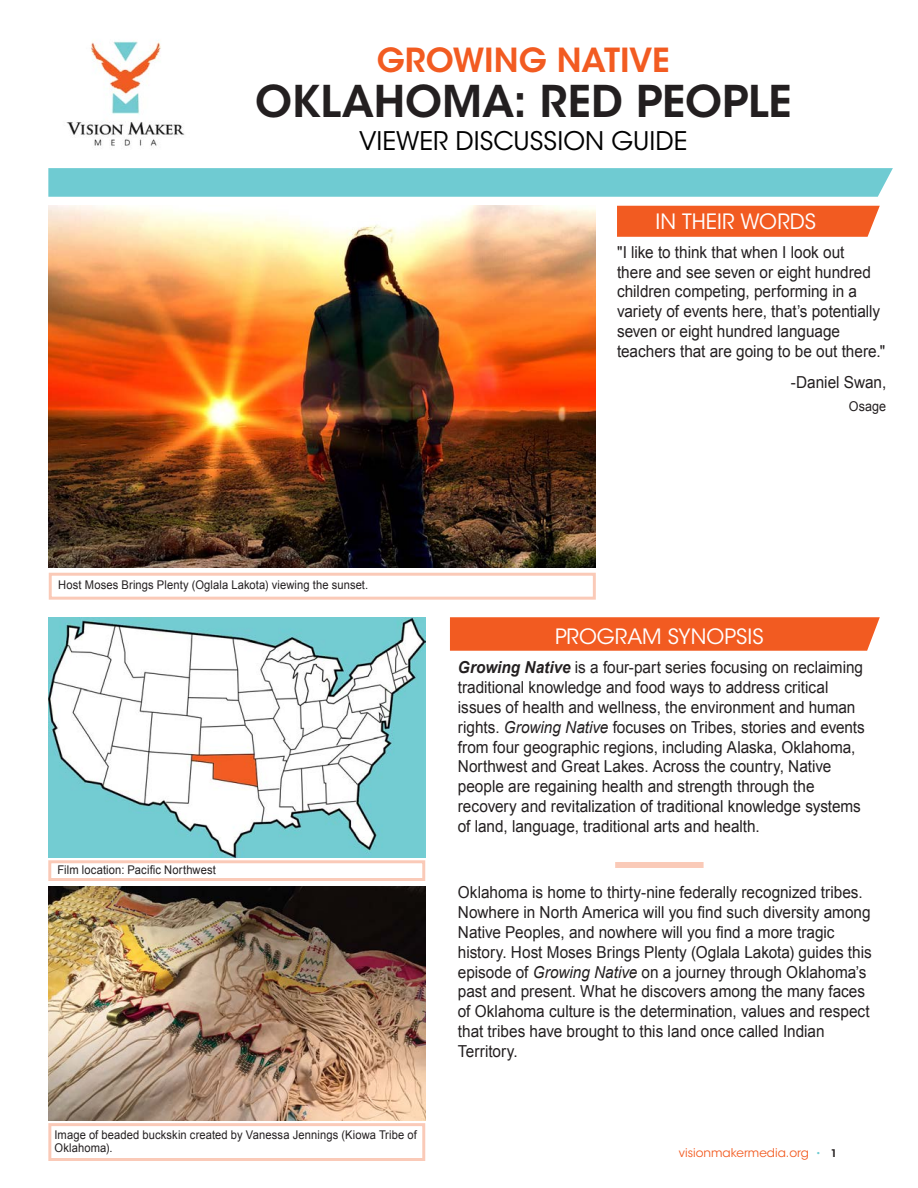
<style>
.page{position:relative;width:918px;height:1188px;background:#fff}
.page>*{position:absolute;margin:0;border:0;box-sizing:border-box;transform-origin:0 0}
.photo_captions{font:600 43.5px "ITC Avant Garde Std";letter-spacing:-.005em;color:#231f20}
.photo_captions-2{font:600 33px "ITC Avant Garde Std";letter-spacing:-.005em;color:#f25b21}
.photo_captions-3{font:25.5px "ITC Avant Garde Std";letter-spacing:.005em;color:#000}
.photo_captions-4{font:21px "ITC Avant Garde Std";letter-spacing:.005em;color:#fff}
.photo_captions-5{font:16.5px/19.8px "Arial";color:#231f20;scale:.93 1}
.photo_captions-6{font:13.5px "Arial";letter-spacing:.01em;color:#231f20;scale:.93 1}
.photo_captions-7{font:12px/13.5px "Arial";letter-spacing:.01em;color:#231f20;scale:.93 1}
.t1{font:12px "ITC Avant Garde Std";color:#f25b21}
.s1{font-weight:700;font-style:italic}
.s2{font-style:italic}
.s3{font-size:10.5px;color:#6fcbd2}
.s4{font-weight:600;font-size:10.5px;color:#231f20}
</style>
<div class="page">
<div style="left:617px;top:206px;width:263px;height:31px;background:#f25b21"></div>
<img style="left:66px;top:40px;width:119px;height:106px">
<img style="left:48px;top:206px;width:547px;height:361px">
<svg style="left:48px;top:168px;width:845px;height:29px"></svg>
<svg style="left:450px;top:617px;width:430px;height:34px"></svg>
<img style="left:48px;top:617px;width:377px;height:241px">
<img style="left:48px;top:887px;width:377px;height:233px">
<div style="left:615px;top:862px;width:89px;height:6px;background:#facab8"></div>
<p class="photo_captions-2" style="left:377px;top:39px;width:295px">GROWING NATIVE</p>
<p class="photo_captions" style="left:255px;top:74px;width:538px">OKLAHOMA: RED PEOPLE</p>
<p class="photo_captions-3" style="left:359px;top:125px;width:330px">VIEWER DISCUSSION GUIDE</p>
<p class="photo_captions-4" style="left:655px;top:209px;width:162px">IN THEIR WORDS</p>
<p class="photo_captions-5" style="left:617px;top:242px;width:290px">"I like to think that when I look out<br>there and see seven or eight hundred children competing, performing in a variety of events here, that’s potentially seven or eight hundred language teachers that are going to be out there."</p>
<p class="photo_captions-5" style="left:791px;top:373px;width:104px">-Daniel Swan,</p>
<p class="photo_captions-6" style="left:849px;top:397px;width:42px">Osage</p>
<p class="photo_captions-7" style="left:58px;top:579px;width:335px">Host Moses Brings Plenty (Oglala Lakota) viewing the sunset.</p>
<p class="photo_captions-7" style="left:57px;top:863px;width:172px">Film location: Pacific Northwest</p>
<p class="photo_captions-7" style="left:54px;top:1128px;width:391px">Image of beaded buckskin created by Vanessa Jennings (Kiowa Tribe of<br>Oklahoma).</p>
<p class="photo_captions-4" style="left:555px;top:623px;width:210px">PROGRAM SYNOPSIS</p>
<p class="photo_captions-5" style="left:458px;top:658px;width:439px"><span class="s1">Growing Native</span> is a four-part series focusing on reclaiming traditional knowledge and food ways to address critical issues of health and wellness, the environment and human rights. <span class="s2">Growing Native</span> focuses on Tribes, stories and events from four geographic regions, including Alaska, Oklahoma, Northwest and Great Lakes. Across the country, Native people are regaining health and strength through the recovery and revitalization of traditional knowledge systems of land, language, traditional arts and health.</p>
<p class="photo_captions-5" style="left:458px;top:883px;width:447px">Oklahoma is home to thirty-nine federally recognized tribes.<br>Nowhere in North America will you find such diversity among Native Peoples, and nowhere will you find a more tragic history. Host Moses Brings Plenty (Oglala Lakota) guides this episode of <span class="s2">Growing Native</span> on a journey through Oklahoma’s past and present. What he discovers among the many faces of Oklahoma culture is the determination, values and respect that tribes have brought to this land once called Indian Territory.</p>
<p class="t1" style="left:679px;top:1146px;width:160px">visionmakermedia.org <span class="s3">•</span> <span class="s4">1</span></p>
</div>
